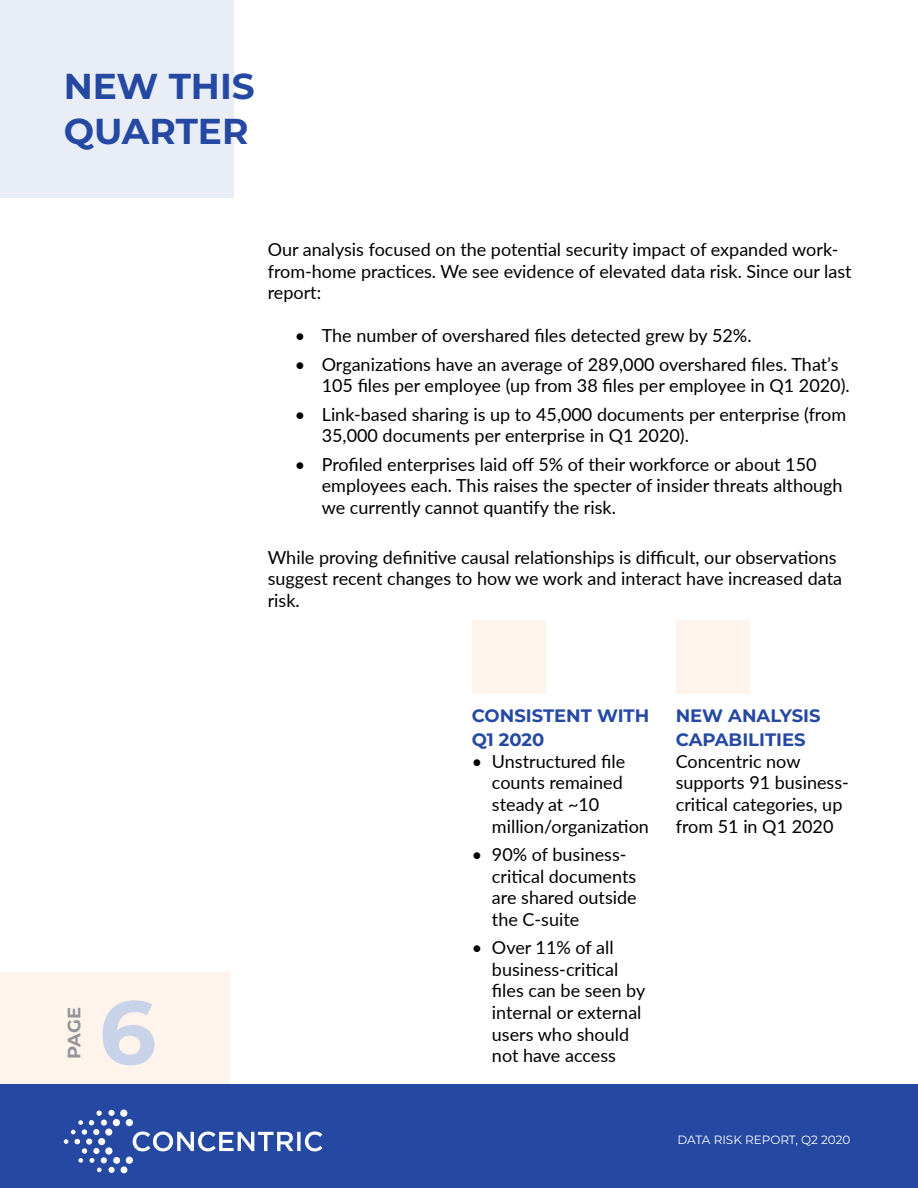
<style>
.page{position:relative;width:918px;height:1188px;background:#fff}
.page>*{position:absolute;margin:0;border:0;box-sizing:border-box;transform-origin:0 0}
.t1{font:700 90px "Montserrat";color:#c8d2e8}
.t2{font:700 36px/45px "Montserrat";color:#2549a3}
.t3{font:18px/21.6px "Lato";color:#000}
.t4{font:700 18px/24px "Montserrat";color:#2549a3}
.t5{font:700 18px "Montserrat";color:#939598}
.t6{font:12px "Montserrat";color:#fff}
</style>
<div class="page">
<div style="left:0;top:972px;width:230px;height:216px;background:#fff4ec"></div>
<div style="left:0;top:1084px;width:918px;height:104px;background:#2549a3"></div>
<div style="left:0;top:0;width:233px;height:198px;background:#e9edf6"></div>
<svg style="left:133px;top:1132px;width:189px;height:19px"></svg>
<div style="left:126px;top:1119px;width:7px;height:7px;background:#fff;border-radius:50%"></div>
<div style="left:113px;top:1119px;width:7px;height:7px;background:#fff;border-radius:50%"></div>
<div style="left:108px;top:1110px;width:7px;height:6px;background:#f8f9fc;border-radius:50%"></div>
<div style="left:120px;top:1110px;width:7px;height:7px;background:#fff;border-radius:50%"></div>
<div style="left:126px;top:1157px;width:7px;height:7px;background:#fff;border-radius:50%"></div>
<div style="left:121px;top:1166px;width:6px;height:7px;background:#fff;border-radius:50%"></div>
<div style="left:113px;top:1157px;width:7px;height:7px;background:#fff;border-radius:50%"></div>
<svg style="left:64px;top:1111px;width:51px;height:62px"></svg>
<div style="left:472px;top:621px;width:74px;height:73px;background:#fff4ec"></div>
<div style="left:676px;top:621px;width:73px;height:73px;background:#fff4ec"></div>
<h2 class="t2" style="left:64px;top:62px;width:193px">NEW THIS<br>QUARTER</h2>
<p class="t3" style="left:268px;top:238px;width:585px">Our analysis focused on the potential security impact of expanded work&shy;from-home practices. We see evidence of elevated data risk. Since our last report:</p>
<p class="t3" style="left:295px;top:324px;width:458px">• The number of overshared files detected grew by 52%.</p>
<p class="t3" style="left:322px;top:353px;width:529px;text-indent:-27px">• Organizations have an average of 289,000 overshared files. That’s<br>105 files per employee (up from 38 files per employee in Q1 2020).</p>
<p class="t3" style="left:322px;top:403px;width:526px;text-indent:-27px">• Link-based sharing is up to 45,000 documents per enterprise (from<br>35,000 documents per enterprise in Q1 2020).</p>
<p class="t3" style="left:322px;top:453px;width:522px;text-indent:-27px">• Profiled enterprises laid off 5% of their workforce or about 150 employees each. This raises the specter of insider threats although we currently cannot quantify the risk.</p>
<p class="t3" style="left:268px;top:546px;width:576px">While proving definitive causal relationships is difficult, our observations suggest recent changes to how we work and interact have increased data risk.</p>
<p class="t5" style="left:61px;top:1059px;width:53px;rotate:-90deg">PAGE</p>
<h1 class="t1" style="left:99px;top:968px;width:59px">6</h1>
<p class="t4" style="left:472px;top:703px;width:179px">CONSISTENT WITH<br>Q1 2020</p>
<p class="t3" style="left:492px;top:750px;width:159px;text-indent:-20px">• Unstructured file counts remained steady at ~10 million/organization</p>
<p class="t3" style="left:492px;top:843px;width:146px;text-indent:-20px">• 90% of business&shy;critical documents are shared outside the C-suite</p>
<p class="t3" style="left:492px;top:936px;width:155px;text-indent:-20px">• Over 11% of all business-critical files can be seen by internal or external users who should not have access</p>
<p class="t4" style="left:676px;top:703px;width:146px">NEW ANALYSIS<br>CAPABILITIES</p>
<p class="t3" style="left:676px;top:750px;width:175px">Concentric now supports 91 business&shy;critical categories, up from 51 in Q1 2020</p>
<p class="t6" style="left:677px;top:1132px;width:175px">DATA RISK REPORT, Q2 2020</p>
</div>
